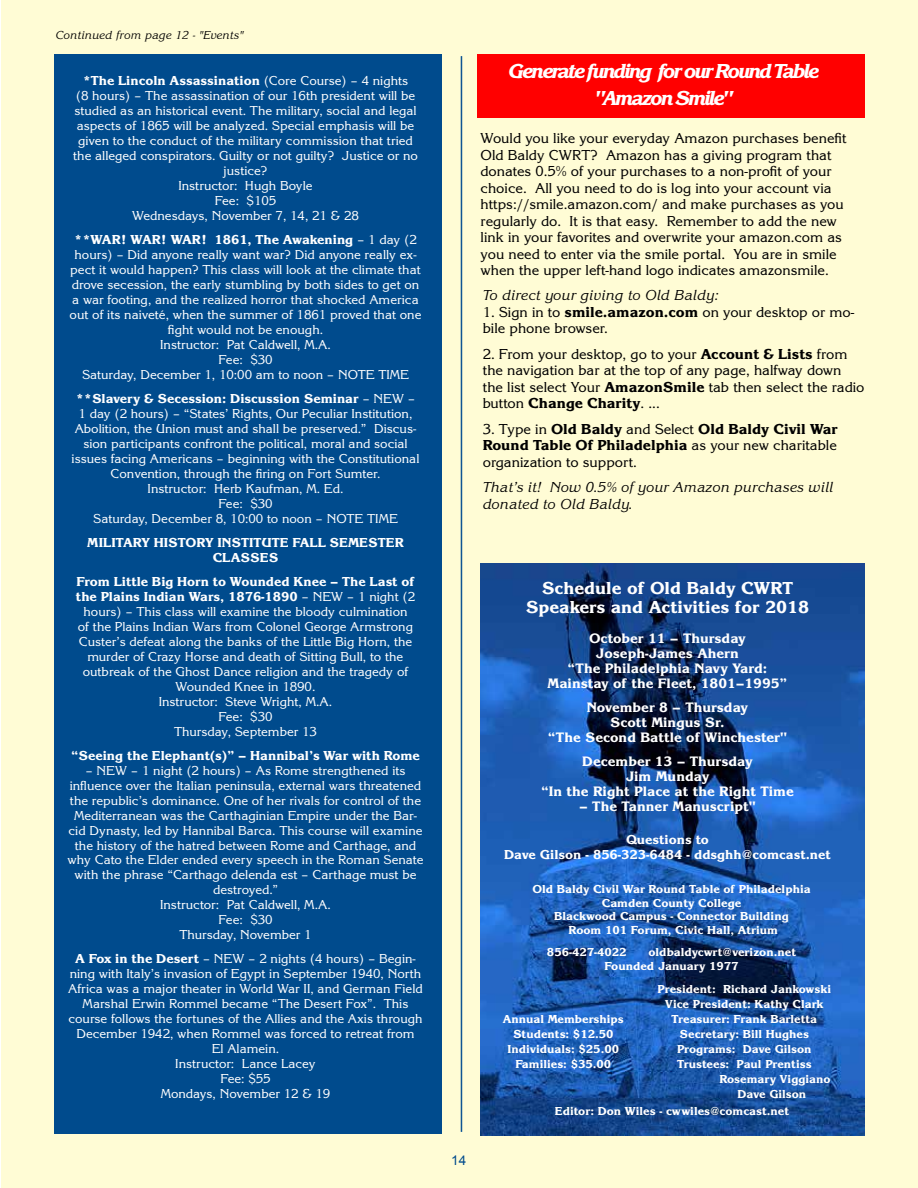
<style>
.page{position:relative;width:918px;height:1188px;background:#fff}
.page>*{position:absolute;margin:0;border:0;box-sizing:border-box;transform-origin:0 0}
.t1{font:21px/27px "Korinna Extra Bold Italic DTC";letter-spacing:-.1em;color:#fff;text-align:center}
.t2{font:18px/19.5px "Korinna Extra Bold DTC";color:#fff;text-align:center}
.t3{font:15px/16.5px "Korinna Regular DTC";color:#000}
.t4{font:15px/16.5px "Korinna Extra Bold DTC";color:#000}
.t5{font:15px/16.5px "Korinna Regular Italic DTC";color:#000}
.t6{font:14.25px/15px "Korinna Extra Bold DTC";color:#fff;text-align:center}
.t7{font:13.5px/15px "Korinna Regular DTC";color:#fff;text-align:center}
.t8{font:13.5px/15px "Korinna Extra Bold DTC";color:#fff;text-align:center}
.t9{font:13.5px "Arial";color:#004b8d}
.t10{font:12px/13.5px "Korinna Extra Bold DTC";color:#fff;text-align:center}
.t11{font:12px "Korinna Regular Italic DTC";color:#000}
.s1{font-family:"Korinna Regular DTC"}
.s2{font-family:"Korinna Extra Bold DTC"}
</style>
<div class="page">
<div style="left:2px;top:0;width:916px;height:1188px;background:#fffcd5"></div>
<img style="left:480px;top:564px;width:385px;height:571px">
<div style="left:477px;top:54px;width:388px;height:64px;background:#f00"></div>
<hr style="left:461px;top:56px;width:1px;height:1076px;background:#004b8d">
<div style="left:54px;top:54px;width:388px;height:1080px;background:#004b8d"></div>
<p class="t11" style="left:56px;top:28px;width:190px">Continued from page 12 - "Events"</p>
<p class="t8" style="left:83px;top:73px;width:327px">*The Lincoln Assassination <span class="s1">(Core Course) – 4 nights</span></p>
<p class="t7" style="left:73px;top:88px;width:346px">(8 hours) – The assassination of our 16th president will be studied as an historical event. The military, social and legal aspects of 1865 will be analyzed. Special emphasis will be given to the conduct of the military commission that tried the alleged conspirators. Guilty or not guilty? Justice or no justice?<br>Instructor: Hugh Boyle<br>Fee: $105<br>Wednesdays, November 7, 14, 21 &amp; 28</p>
<p class="t8" style="left:74px;top:232px;width:344px">**WAR! WAR! WAR! 1861, The Awakening <span class="s1">– 1 day (2</span></p>
<p class="t7" style="left:70px;top:247px;width:353px">hours) – Did anyone really want war? Did anyone really ex&shy;pect it would happen? This class will look at the climate that drove secession, the early stumbling by both sides to get on a war footing, and the realized horror that shocked America out of its naiveté, when the summer of 1861 proved that one fight would not be enough.<br>Instructor: Pat Caldwell, M.A.<br>Fee: $30<br>Saturday, December 1, 10:00 am to noon – NOTE TIME</p>
<p class="t8" style="left:76px;top:391px;width:341px">**Slavery &amp; Secession: Discussion Seminar <span class="s1">– NEW –</span></p>
<p class="t7" style="left:72px;top:406px;width:349px">1 day (2 hours) – “States’ Rights, Our Peculiar Institution, Abolition, the Union must and shall be preserved.” Discus&shy;sion participants confront the political, moral and social issues facing Americans – beginning with the Constitutional Convention, through the firing on Fort Sumter.<br>Instructor: Herb Kaufman, M. Ed.<br>Fee: $30<br>Saturday, December 8, 10:00 to noon – NOTE TIME</p>
<p class="t8" style="left:87px;top:535px;width:318px">MILITARY HISTORY INSTITUTE FALL SEMESTER<br>CLASSES</p>
<p class="t8" style="left:76px;top:574px;width:341px;text-align:left">From Little Big Horn to Wounded Knee – The Last of the Plains Indian Wars, 1876-1890 <span class="s1">– NEW – 1 night (2</span></p>
<p class="t7" style="left:78px;top:604px;width:337px">hours) – This class will examine the bloody culmination of the Plains Indian Wars from Colonel George Armstrong Custer’s defeat along the banks of the Little Big Horn, the murder of Crazy Horse and death of Sitting Bull, to the outbreak of the Ghost Dance religion and the tragedy of Wounded Knee in 1890.<br>Instructor: Steve Wright, M.A.<br>Fee: $30<br>Thursday, September 13</p>
<p class="t8" style="left:71px;top:748px;width:350px">“Seeing the Elephant(s)” – Hannibal’s War with Rome</p>
<p class="t7" style="left:67px;top:763px;width:358px">– NEW – 1 night (2 hours) – As Rome strengthened its influence over the Italian peninsula, external wars threatened the republic’s dominance. One of her rivals for control of the Mediterranean was the Carthaginian Empire under the Bar&shy;cid Dynasty, led by Hannibal Barca. This course will examine the history of the hatred between Rome and Carthage, and why Cato the Elder ended every speech in the Roman Senate with the phrase “Carthago delenda est – Carthage must be destroyed.”<br>Instructor: Pat Caldwell, M.A.<br>Fee: $30<br>Thursday, November 1</p>
<p class="t7" style="left:68px;top:952px;width:356px"><span class="s2">A Fox in the Desert</span> – NEW – 2 nights (4 hours) – Begin&shy;ning with Italy’s invasion of Egypt in September 1940, North Africa was a major theater in World War II, and German Field Marshal Erwin Rommel became “The Desert Fox”. This course follows the fortunes of the Allies and the Axis through December 1942, when Rommel was forced to retreat from<br>El Alamein.<br>Instructor: Lance Lacey<br>Fee: $55<br>Mondays, November 12 &amp; 19</p>
<h1 class="t1" style="left:508px;top:58px;width:313px">Generate funding for our Round Table "Amazon Smile"</h1>
<p class="t3" style="left:481px;top:130px;width:367px">Would you like your everyday Amazon purchases benefit Old Baldy CWRT? Amazon has a giving program that donates 0.5% of your purchases to a non-profit of your choice. All you need to do is log into your account via https://smile.amazon.com/ and make purchases as you regularly do. It is that easy. Remember to add the new link in your favorites and overwrite your amazon.com as you need to enter via the smile portal. You are in smile when the upper left-hand logo indicates amazonsmile.</p>
<p class="t5" style="left:483px;top:287px;width:238px">To direct your giving to Old Baldy:</p>
<p class="t3" style="left:483px;top:303px;width:373px">1. Sign in to <span class="s2">smile.amazon.com</span> on your desktop or mo&shy;bile phone browser.</p>
<p class="t3" style="left:483px;top:345px;width:383px">2. From your desktop, go to your <span class="s2">Account &amp; Lists</span> from the navigation bar at the top of any page, halfway down the list select Your <span class="s2">AmazonSmile</span> tab then select the radio</p>
<p class="t4" style="left:483px;top:395px;width:179px"><span class="s1">button</span> Change Charity<span class="s1">. ...</span></p>
<p class="t4" style="left:483px;top:420px;width:356px"><span class="s1">3. Type in</span> Old Baldy <span class="s1">and Select</span> Old Baldy Civil War<br>Round Table Of Philadelphia <span class="s1">as your new charitable</span></p>
<p class="t3" style="left:483px;top:453px;width:156px">organization to support.</p>
<p class="t5" style="left:483px;top:479px;width:352px">That’s it! Now 0.5% of your Amazon purchases will donated to Old Baldy.</p>
<p class="t9" style="left:451px;top:1151px;width:17px">14</p>
<h2 class="t2" style="left:526px;top:578px;width:285px">Schedule of Old Baldy CWRT<br>Speakers and Activities for 2018</h2>
<p class="t6" style="left:548px;top:631px;width:241px">October 11 – Thursday<br>Joseph-James Ahern<br>“The Philadelphia Navy Yard:<br>Mainstay of the Fleet, 1801–1995”</p>
<p class="t6" style="left:548px;top:700px;width:241px">November 8 – Thursday<br>Scott Mingus Sr.<br>“The Second Battle of Winchester"</p>
<p class="t6" style="left:541px;top:754px;width:254px">December 13 – Thursday<br>Jim Munday<br>“In the Right Place at the Right Time</p>
<p class="t6" style="left:579px;top:799px;width:178px">– The Tanner Manuscript"</p>
<p class="t8" style="left:504px;top:832px;width:328px">Questions to<br>Dave Gilson - 856-323-6484 - ddsghh@comcast.net</p>
<p class="t10" style="left:532px;top:883px;width:280px">Old Baldy Civil War Round Table of Philadelphia Camden County College<br>Blackwood Campus - Connector Building<br>Room 101 Forum, Civic Hall, Atrium</p>
<p class="t10" style="left:547px;top:946px;width:81px">856-427-4022</p>
<p class="t10" style="left:605px;top:946px;width:193px;text-align:left;text-indent:44px">oldbaldycwrt@verizon.net<br>Founded January 1977</p>
<p class="t10" style="left:658px;top:982px;width:175px">President: Richard Jankowski</p>
<p class="t10" style="left:665px;top:997px;width:160px">Vice President: Kathy Clark</p>
<p class="t10" style="left:672px;top:1012px;width:147px">Treasurer: Frank Barletta</p>
<p class="t10" style="left:680px;top:1027px;width:131px">Secretary: Bill Hughes</p>
<p class="t10" style="left:677px;top:1042px;width:136px">Programs: Dave Gilson</p>
<p class="t10" style="left:677px;top:1057px;width:136px">Trustees: Paul Prentiss</p>
<p class="t10" style="left:719px;top:1072px;width:113px">Rosemary Viggiano</p>
<p class="t10" style="left:738px;top:1087px;width:70px">Dave Gilson</p>
<p class="t10" style="left:555px;top:1104px;width:236px">Editor: Don Wiles - cwwiles@comcast.net</p>
<p class="t10" style="left:503px;top:1012px;width:123px;line-height:15px">Annual Memberships<br>Students: $12.50<br>Individuals: $25.00<br>Families: $35.00</p>
</div>
